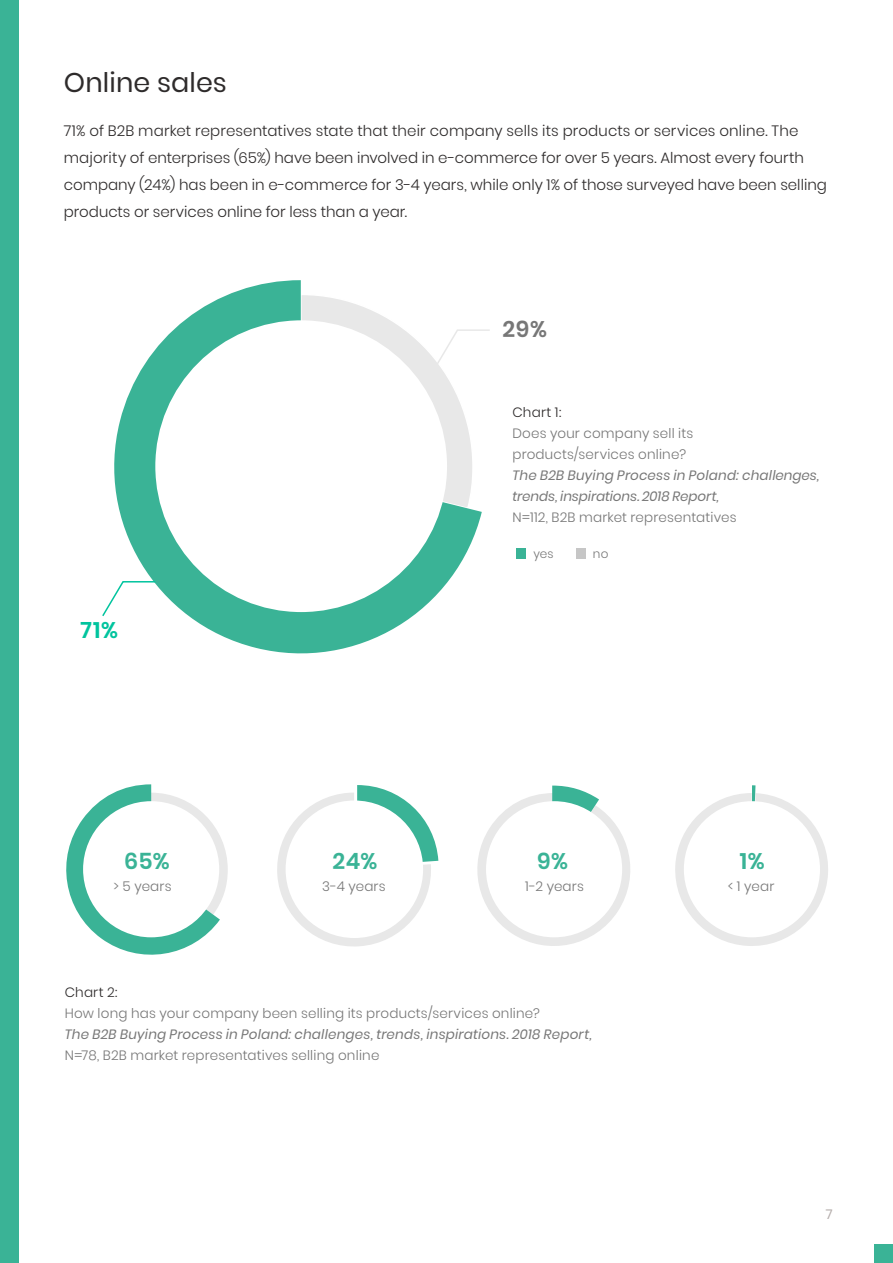
<style>
.page{position:relative;width:893px;height:1263px;background:#fff}
.page>*{position:absolute;margin:0;border:0;box-sizing:border-box;transform-origin:0 0}
.t1{font:27px "Poppins";color:#2e2b2b}
.t2{font:600 22.5px "Poppins";color:#3ab396}
.t3{font:600 22.5px "Poppins";color:#777}
.t4{font:600 22.5px "Poppins";color:#00c49e}
.t5{font:300 15px/27px "Poppins";color:#2e2b2b}
.t6{font:300 13.5px/21px "Poppins";letter-spacing:.015em;color:#777}
.t7{font:italic 13.5px/21px "Poppins";letter-spacing:.01em;color:#777}
.t8{font:300 13.5px "Poppins";letter-spacing:.015em;color:#2e2b2b}
.t9{font:13.5px "Poppins";color:#b5aeac}
.t10{font:300 12px "Poppins";color:#777}
</style>
<div class="page">
<div style="left:0;top:0;width:18px;height:1263px;background:#3ab396"></div>
<div style="left:874px;top:1244px;width:19px;height:19px;background:#3ab396"></div>
<svg style="left:66px;top:784px;width:162px;height:171px"></svg>
<div style="left:83px;top:801px;width:136px;height:136px;background:#fff;border-radius:50%"></div>
<svg style="left:277px;top:785px;width:161px;height:162px"></svg>
<div style="left:286px;top:800px;width:137px;height:138px;background:#fff;border-radius:50%"></div>
<svg style="left:477px;top:785px;width:153px;height:161px"></svg>
<div style="left:486px;top:801px;width:136px;height:136px;background:#fff;border-radius:50%"></div>
<svg style="left:675px;top:785px;width:153px;height:161px"></svg>
<div style="left:684px;top:801px;width:136px;height:136px;background:#fff;border-radius:50%"></div>
<div style="left:516px;top:548px;width:10px;height:10px;background:#3ab396"></div>
<div style="left:576px;top:548px;width:10px;height:10px;background:#c6c6c6"></div>
<svg style="left:114px;top:280px;width:368px;height:374px;fill:#3ab396"></svg>
<div style="left:155px;top:320px;width:292px;height:292px;background:#fff;border-radius:50%"></div>
<svg style="left:299px;top:293px;width:191px;height:217px"></svg>
<svg style="left:102px;top:580px;width:55px;height:38px"></svg>
<h1 class="t1" style="left:64px;top:67px;width:165px">Online sales</h1>
<p class="t5" style="left:64px;top:117px;width:765px">71% of B2B market representatives state that their company sells its products or services online. The majority of enterprises (65%) have been involved in e-commerce for over 5 years. Almost every fourth company (24%) has been in e-commerce for 3-4 years, while only 1% of those surveyed have been selling products or services online for less than a year.</p>
<h2 class="t3" style="left:502px;top:316px;width:46px">29%</h2>
<p class="t8" style="left:512px;top:404px;width:50px">Chart 1:</p>
<p class="t6" style="left:512px;top:423px;width:182px">Does your company sell its products/services online?</p>
<p class="t7" style="left:512px;top:465px;width:308px">The B2B Buying Process in Poland: challenges, trends, inspirations. 2018 Report,</p>
<p class="t6" style="left:512px;top:507px;width:226px">N=112, B2B market representatives</p>
<h2 class="t4" style="left:81px;top:617px;width:39px">71%</h2>
<p class="t10" style="left:533px;top:547px;width:22px">yes</p>
<p class="t10" style="left:593px;top:547px;width:17px">no</p>
<h2 class="t2" style="left:333px;top:848px;width:46px">24%</h2>
<h2 class="t2" style="left:537px;top:848px;width:32px">9%</h2>
<h2 class="t2" style="left:740px;top:848px;width:26px">1%</h2>
<h2 class="t2" style="left:124px;top:848px;width:47px">65%</h2>
<p class="t6" style="left:114px;top:875px;width:60px">&gt; 5 years</p>
<p class="t6" style="left:322px;top:875px;width:65px">3-4 years</p>
<p class="t6" style="left:525px;top:875px;width:60px">1-2 years</p>
<p class="t6" style="left:728px;top:875px;width:48px">&lt; 1 year</p>
<p class="t8" style="left:65px;top:984px;width:54px">Chart 2:</p>
<p class="t6" style="left:65px;top:1003px;width:477px">How long has your company been selling its products/services online?</p>
<p class="t7" style="left:65px;top:1024px;width:529px">The B2B Buying Process in Poland: challenges, trends, inspirations. 2018 Report,</p>
<p class="t6" style="left:65px;top:1045px;width:316px">N=78, B2B market representatives selling online</p>
<p class="t9" style="left:826px;top:1206px;width:8px">7</p>
</div>
